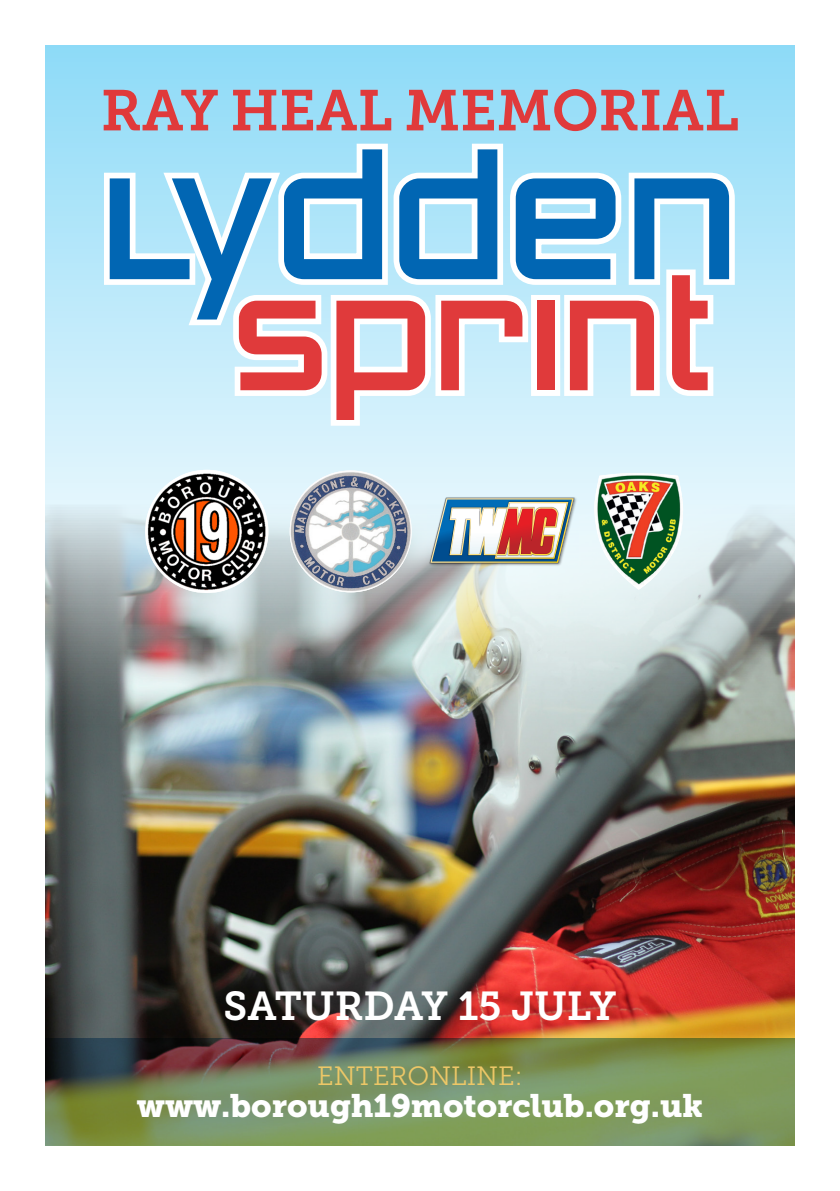
<style>
.page{position:relative;width:840px;height:1191px;background:#fff}
.page>*{position:absolute;margin:0;border:0;box-sizing:border-box;transform-origin:0 0}
.t1{font:171.6px "Zeroes Two";color:#0166b3}
.t2{font:152.6px "Zeroes Two";color:#e03a3b}
.t3{font:57.2px "Museo Slab 700";color:#e03a3b}
.t4{font:40.2px "Museo Slab 700";color:#fff}
.t5{font:32.4px "Museo Slab 900";color:#fff}
.t6{font:26.4px "Museo Slab 300";color:#edc767}
</style>
<div class="page">
<svg style="left:45px;top:45px;width:749px;height:459px;background:#b2e6f9"></svg>
<img style="left:45px;top:504px;width:749px;height:534px">
<svg style="left:98px;top:138px;width:642px;height:293px"></svg>
<svg style="left:45px;top:1038px;width:749px;height:107px;background:#738555"></svg>
<img style="left:146px;top:470px;width:122px;height:122px">
<img style="left:289px;top:470px;width:122px;height:122px;border-radius:61px">
<img style="left:427px;top:495px;width:151px;height:72px">
<img style="left:429px;top:498px;width:145px;height:66px">
<img style="left:430px;top:498px;width:143px;height:64px">
<svg style="left:594px;top:473px;width:89px;height:117px"></svg>
<img style="left:594px;top:473px;width:88px;height:113px">
<p class="t3" style="left:101px;top:78px;width:639px">RAY HEAL MEMORIAL</p>
<p class="t1" style="left:103px;top:145px;width:634px">LYDDEN</p>
<p class="t2" style="left:230px;top:271px;width:484px">SPRINT</p>
<p class="t4" style="left:223px;top:983px;width:394px">SATURDAY 15 JULY</p>
<p class="t6" style="left:317px;top:1061px;width:207px">ENTERONLINE:</p>
<p class="t5" style="left:137px;top:1086px;width:567px">www.borough19motorclub.org.uk</p>
</div>
